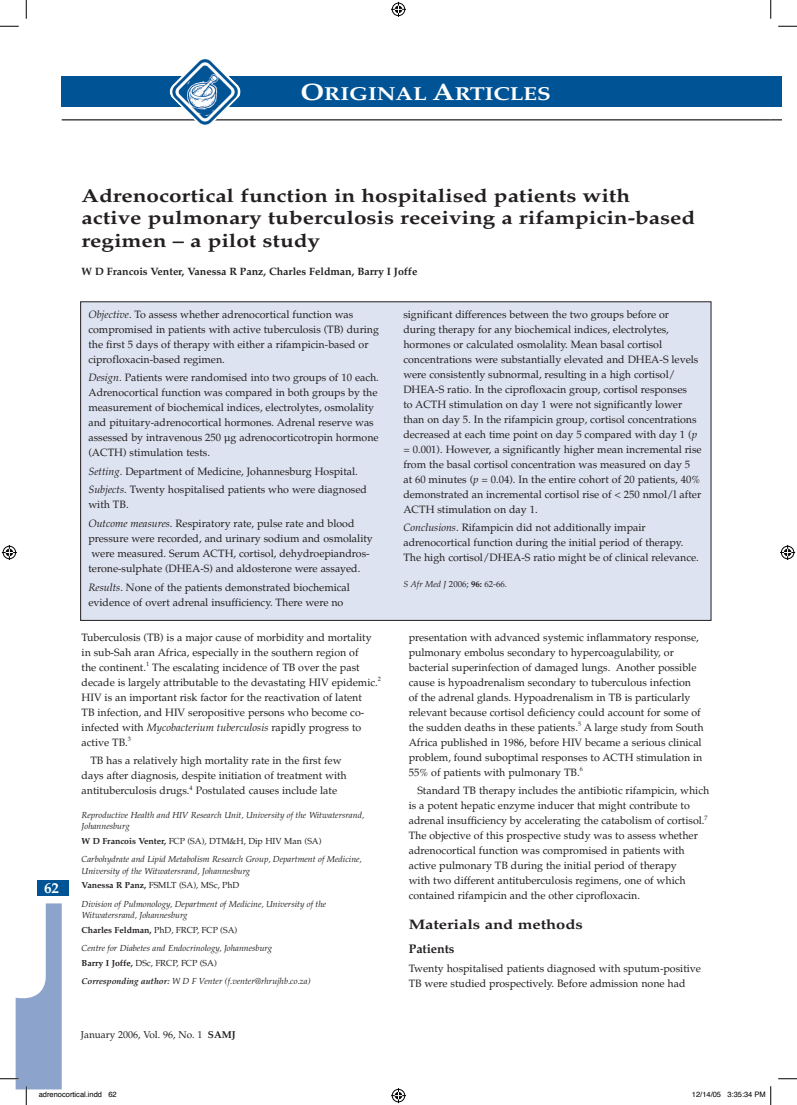
<style>
.page{position:relative;width:797px;height:1105px;background:#fff}
.page>*{position:absolute;margin:0;border:0;box-sizing:border-box;transform-origin:0 0}
.t1{font:700 18.75px/22.5px "Palatino";color:#231f20;scale:1.2 1}
.t2{font:700 18.75px "Palatino";color:#fff;scale:1.2 1}
.t3{font:700 15px "Palatino";color:#fff}
.t4{font:700 13.75px "Palatino";color:#231f20;scale:1.2 1}
.t5{font:700 12.5px "Palatino";color:#231f20}
.t6{font:10.62px/15px "Palatino";color:#231f20}
.t7{font:700 10.62px "Palatino";color:#231f20}
.t8{font:10px "Palatino";color:#231f20}
.t9{font:italic 8.75px/18.4px "Palatino";color:#231f20}
.t10{font:8.75px "Palatino";color:#231f20}
.t11{font:7.5px "Helvetica";color:#000}
.s1{font-size:23.75px}
.s2{font-style:italic}
.s3{font-weight:700;font-style:normal}
.s4{font-style:normal}
.s5{font-weight:700}
</style>
<div class="page">
<div style="left:62px;top:77px;width:708px;height:30px;background:#005495"></div>
<hr style="left:62px;top:119px;width:708px;height:1px;background:#231f20">
<img style="left:169px;top:59px;width:71px;height:66px">
<div style="left:38px;top:880px;width:31px;height:16px;background:#005495"></div>
<div style="left:770px;top:77px;width:11px;height:30px;background:#005495"></div>
<div style="left:81px;top:302px;width:630px;height:318px;background:#dde3f0"></div>
<svg style="left:0;top:25px;width:19px;height:2px"></svg>
<svg style="left:778px;top:25px;width:19px;height:2px"></svg>
<svg style="left:778px;top:1078px;width:19px;height:1px"></svg>
<svg style="left:25px;top:0;width:2px;height:19px"></svg>
<svg style="left:770px;top:0;width:1px;height:19px"></svg>
<svg style="left:391px;top:2px;width:15px;height:15px"></svg>
<svg style="left:391px;top:1088px;width:15px;height:15px"></svg>
<svg style="left:2px;top:545px;width:15px;height:15px"></svg>
<svg style="left:780px;top:545px;width:15px;height:15px"></svg>
<svg style="left:0;top:903px;width:62px;height:202px"></svg>
<svg style="left:770px;top:1086px;width:1px;height:19px"></svg>
<h1 class="t2" style="left:300px;top:82px;width:210px"><span class="s1">O</span>RIGINAL <span class="s1">A</span>RTICLES</h1>
<h1 class="t1" style="left:82px;top:184px;width:513px">Adrenocortical function in hospitalised patients with<br>active pulmonary tuberculosis receiving a rifampicin-based regimen – a pilot study</h1>
<p class="t7" style="left:82px;top:265px;width:337px">W D Francois Venter, Vanessa R Panz, Charles Feldman, Barry I Joffe</p>
<h2 class="t3" style="left:44px;top:878px;width:16px">62</h2>
<p class="t6" style="left:88px;top:307px;width:292px"><span class="s2">Objective.</span> To assess whether adrenocortical function was compromised in patients with active tuberculosis (TB) during the first 5 days of therapy with either a rifampicin-based or ciprofloxacin-based regimen.</p>
<p class="t6" style="left:88px;top:370px;width:292px"><span class="s2">Design</span>. Patients were randomised into two groups of 10 each.<br>Adrenocortical function was compared in both groups by the measurement of biochemical indices, electrolytes, osmolality and pituitary-adrenocortical hormones. Adrenal reserve was assessed by intravenous 250 µg adrenocorticotropin hormone (ACTH) stimulation tests.</p>
<p class="t6" style="left:88px;top:462px;width:280px;line-height:18.5px"><span class="s2">Setting.</span> Department of Medicine, Johannesburg Hospital.<br><span class="s2">Subjects</span>. Twenty hospitalised patients who were diagnosed</p>
<p class="t6" style="left:88px;top:496px;width:267px;line-height:18.5px">with TB.<br><span class="s2">Outcome measures</span>. Respiratory rate, pulse rate and blood</p>
<p class="t6" style="left:88px;top:531px;width:286px">pressure were recorded, and urinary sodium and osmolality were measured. Serum ACTH, cortisol, dehydroepiandros&shy;terone-sulphate (DHEA-S) and aldosterone were assayed.</p>
<p class="t6" style="left:88px;top:580px;width:263px"><span class="s2">Results</span>. None of the patients demonstrated biochemical evidence of overt adrenal insufficiency. There were no</p>
<p class="t6" style="left:82px;top:630px;width:301px">Tuberculosis (TB) is a major cause of morbidity and mortality in sub-Sah aran Africa, especially in the southern region of<br>the continent.<sup>1</sup> The escalating incidence of TB over the past decade is largely attributable to the devastating HIV epidemic.<sup>2<br></sup>HIV is an important risk factor for the reactivation of latent<br>TB infection, and HIV seropositive persons who become co&shy;infected with <span class="s2">Mycobacterium tuberculosis</span> rapidly progress to active TB.<sup>3</sup></p>
<p class="t6" style="left:82px;top:753px;width:267px;text-indent:9px">TB has a relatively high mortality rate in the first few days after diagnosis, despite initiation of treatment with antituberculosis drugs.<sup>4</sup> Postulated causes include late</p>
<p class="t9" style="left:82px;top:809px;width:284px;line-height:11.2px">Reproductive Health and HIV Research Unit, University of the Witwatersrand,<br>Johannesburg</p>
<p class="t9" style="left:82px;top:832px;width:282px"><span class="s3">W D Francois Venter,</span> <span class="s4">FCP (SA), DTM&amp;H, Dip HIV Man (SA)<br></span>Carbohydrate and Lipid Metabolism Research Group, Department of Medicine,</p>
<p class="t9" style="left:82px;top:863px;width:170px;line-height:14.8px">University of the Witwatersrand, Johannesburg<br><span class="s3">Vanessa R Panz,</span> <span class="s4">FSMLT (SA), MSc, PhD</span></p>
<p class="t9" style="left:82px;top:898px;width:246px;line-height:11.2px">Division of Pulmonology, Department of Medicine, University of the<br>Witwatersrand, Johannesburg</p>
<p class="t9" style="left:82px;top:920px;width:192px"><span class="s3">Charles Feldman,</span> <span class="s4">PhD, FRCP, FCP (SA)<br></span>Centre for Diabetes and Endocrinology, Johannesburg</p>
<p class="t9" style="left:82px;top:954px;width:230px"><span class="s3">Barry I Joffe,</span> <span class="s4">DSc, FRCP, FCP (SA)<br></span><span class="s5">Corresponding author:</span> W D F Venter (f.venter@rhrujhb.co.za)</p>
<p class="t8" style="left:81px;top:1029px;width:156px">January 2006, Vol. 96, No. 1 <span class="s5">SAMJ</span></p>
<p class="t6" style="left:403px;top:307px;width:300px">significant differences between the two groups before or during therapy for any biochemical indices, electrolytes, hormones or calculated osmolality. Mean basal cortisol concentrations were substantially elevated and DHEA-S levels were consistently subnormal, resulting in a high cortisol/ DHEA-S ratio. In the ciprofloxacin group, cortisol responses<br>to ACTH stimulation on day 1 were not significantly lower than on day 5. In the rifampicin group, cortisol concentrations decreased at each time point on day 5 compared with day 1 (<span class="s2">p </span>= 0.001). However, a significantly higher mean incremental rise from the basal cortisol concentration was measured on day 5<br>at 60 minutes (<span class="s2">p</span> = 0.04). In the entire cohort of 20 patients, 40% demonstrated an incremental cortisol rise of &lt; 250 nmol/l after ACTH stimulation on day 1.</p>
<p class="t6" style="left:403px;top:520px;width:297px"><span class="s2">Conclusions</span>. Rifampicin did not additionally impair adrenocortical function during the initial period of therapy.<br>The high cortisol/DHEA-S ratio might be of clinical relevance.</p>
<p class="t10" style="left:403px;top:579px;width:105px"><span class="s2">S Afr Med J</span> 2006; <span class="s5">96:</span> 62-66.</p>
<p class="t6" style="left:409px;top:630px;width:296px">presentation with advanced systemic inflammatory response, pulmonary embolus secondary to hypercoagulability, or bacterial superinfection of damaged lungs. Another possible cause is hypoadrenalism secondary to tuberculous infection<br>of the adrenal glands. Hypoadrenalism in TB is particularly relevant because cortisol deficiency could account for some of the sudden deaths in these patients.<sup>5</sup> A large study from South Africa published in 1986, before HIV became a serious clinical problem, found suboptimal responses to ACTH stimulation in 55% of patients with pulmonary TB.<sup>6</sup></p>
<p class="t6" style="left:409px;top:783px;width:302px;text-indent:9px">Standard TB therapy includes the antibiotic rifampicin, which is a potent hepatic enzyme inducer that might contribute to adrenal insufficiency by accelerating the catabolism of cortisol.<sup>7<br></sup>The objective of this prospective study was to assess whether adrenocortical function was compromised in patients with active pulmonary TB during the initial period of therapy<br>with two different antituberculosis regimens, one of which contained rifampicin and the other ciprofloxacin.</p>
<p class="t4" style="left:409px;top:915px;width:147px">Materials and methods</p>
<p class="t5" style="left:409px;top:941px;width:47px">Patients</p>
<p class="t6" style="left:409px;top:961px;width:294px">Twenty hospitalised patients diagnosed with sputum-positive<br>TB were studied prospectively. Before admission none had</p>
<p class="t11" style="left:39px;top:1090px;width:79px">adrenocortical.indd 62</p>
<p class="t11" style="left:692px;top:1090px;width:75px">12/14/05 3:35:34 PM</p>
</div>
